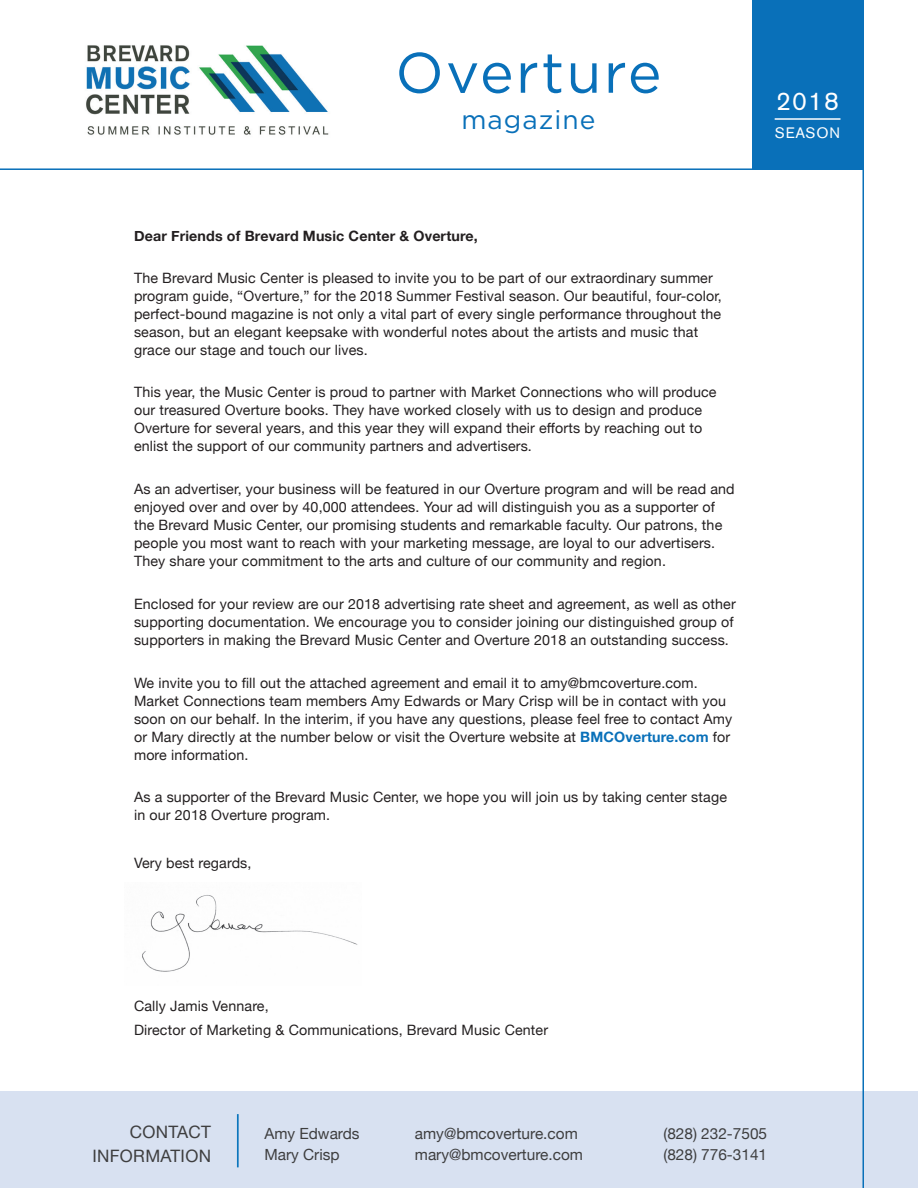
<style>
.page{position:relative;width:918px;height:1188px;background:#fff}
.page>*{position:absolute;margin:0;border:0;box-sizing:border-box;transform-origin:0 0}
.t1{font:56.85px "Gotham";letter-spacing:.04em;color:#0970b9}
.t2{font:26.4px "Gotham";letter-spacing:.04em;color:#0970b9}
.t3{font:25.5px "Akzidenz Grotesk BE";color:#fff}
.t4{font:17.1px/24px "Helvetica Neue";letter-spacing:.02em;color:#3e3e3f;text-align:right}
.t5{font:15.45px "Helvetica Neue";color:#3e3e3f}
.t6{font:15px "Akzidenz Grotesk BE";letter-spacing:.06em;color:#fff}
.t7{font:14.25px/18px "Helvetica Neue";letter-spacing:.01em;color:#231f20}
.t8{font:700 14.25px "Helvetica Neue";letter-spacing:.01em;color:#231f20}
.s1{font-weight:700;color:#0970b9}
</style>
<div class="page">
<hr style="left:0;top:168px;width:863px;height:2px;background:#0970b9">
<div style="left:752px;top:0;width:111px;height:169px;background:#0970b9"></div>
<div style="left:0;top:1092px;width:918px;height:96px;background:#d8e1f1"></div>
<hr style="left:862px;top:0;width:2px;height:1188px;background:#0970b9">
<img style="left:86px;top:45px;width:243px;height:90px">
<hr style="left:775px;top:118px;width:65px;height:2px;background:#fff">
<hr style="left:237px;top:1114px;width:2px;height:53px;background:#0c76bd">
<img style="left:142px;top:895px;width:216px;height:77px">
<h1 class="t1" style="left:395px;top:36px;width:268px">Overture</h1>
<h2 class="t2" style="left:461px;top:103px;width:136px">magazine</h2>
<p class="t8" style="left:134px;top:224px;width:345px">Dear Friends of Brevard Music Center &amp; Overture,</p>
<p class="t7" style="left:134px;top:269px;width:589px">The Brevard Music Center is pleased to invite you to be part of our extraordinary summer program guide, “Overture,” for the 2018 Summer Festival season. Our beautiful, four-color, perfect-bound magazine is not only a vital part of every single performance throughout the season, but an elegant keepsake with wonderful notes about the artists and music that grace our stage and touch our lives.</p>
<p class="t7" style="left:134px;top:384px;width:584px">This year, the Music Center is proud to partner with Market Connections who will produce our treasured Overture books. They have worked closely with us to design and produce Overture for several years, and this year they will expand their efforts by reaching out to enlist the support of our community partners and advertisers.</p>
<p class="t7" style="left:134px;top:481px;width:602px">As an advertiser, your business will be featured in our Overture program and will be read and enjoyed over and over by 40,000 attendees. Your ad will distinguish you as a supporter of the Brevard Music Center, our promising students and remarkable faculty. Our patrons, the people you most want to reach with your marketing message, are loyal to our advertisers.<br>They share your commitment to the arts and culture of our community and region.</p>
<p class="t7" style="left:134px;top:596px;width:603px">Enclosed for your review are our 2018 advertising rate sheet and agreement, as well as other supporting documentation. We encourage you to consider joining our distinguished group of supporters in making the Brevard Music Center and Overture 2018 an outstanding success.</p>
<p class="t7" style="left:134px;top:674px;width:600px">We invite you to fill out the attached agreement and email it to amy@bmcoverture.com.<br>Market Connections team members Amy Edwards or Mary Crisp will be in contact with you soon on our behalf. In the interim, if you have any questions, please feel free to contact Amy or Mary directly at the number below or visit the Overture website at <span class="s1">BMCOverture.com</span> for more information.</p>
<p class="t7" style="left:134px;top:789px;width:594px">As a supporter of the Brevard Music Center, we hope you will join us by taking center stage in our 2018 Overture program.</p>
<p class="t7" style="left:134px;top:855px;width:119px">Very best regards,</p>
<h3 class="t3" style="left:776px;top:86px;width:64px">2018</h3>
<p class="t6" style="left:775px;top:124px;width:67px">SEASON</p>
<p class="t7" style="left:134px;top:995px;width:416px;line-height:23.9px">Cally Jamis Vennare,<br>Director of Marketing &amp; Communications, Brevard Music Center</p>
<p class="t4" style="left:92px;top:1121px;width:120px">CONTACT<br>INFORMATION</p>
<p class="t5" style="left:264px;top:1122px;width:97px">Amy Edwards</p>
<p class="t5" style="left:415px;top:1122px;width:164px">amy@bmcoverture.com</p>
<p class="t5" style="left:663px;top:1122px;width:105px">(828) 232-7505</p>
<p class="t5" style="left:264px;top:1143px;width:77px">Mary Crisp</p>
<p class="t5" style="left:415px;top:1143px;width:170px">mary@bmcoverture.com</p>
<p class="t5" style="left:663px;top:1143px;width:105px">(828) 776-3141</p>
</div>
